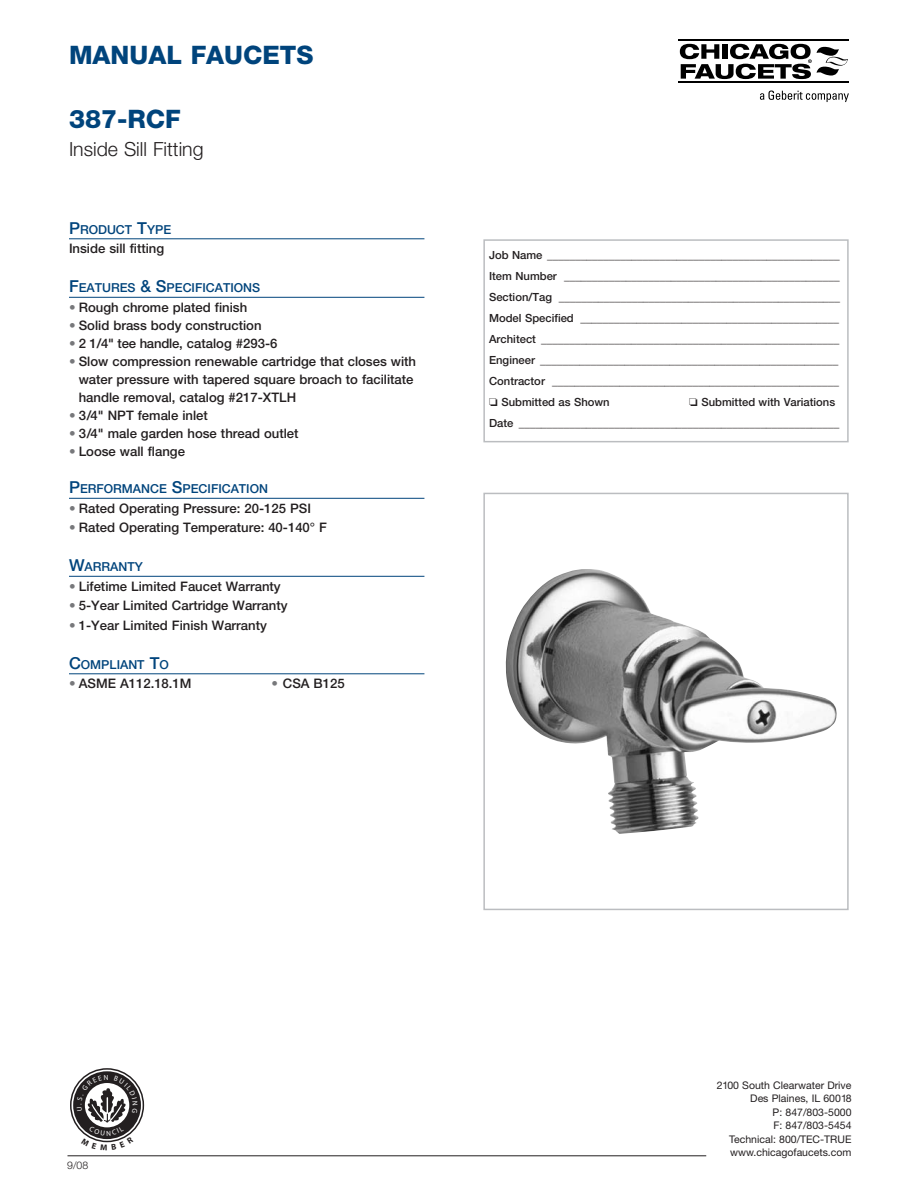
<style>
.page{position:relative;width:918px;height:1188px;background:#fff}
.page>*{position:absolute;margin:0;border:0;box-sizing:border-box;transform-origin:0 0}
.t1{font:800 25.5px "Helvetica Neue LT Com";color:#00447c}
.t2{font:300 19.5px "Helvetica Neue LT Com";color:#231f20}
.t3{font:500 13.2px/18px "Helvetica Neue LT Com";color:#231f20}
.t4{font:500 12.3px "Helvetica Neue LT Com";color:#00447c}
.t5{font:500 11.25px/21px "Helvetica Neue LT Com";color:#231f20}
.t6{font:10.5px/13.5px "Helvetica Neue";color:#231f20;text-align:right}
.t7{font:300 10.5px "Helvetica Neue LT Com";color:#231f20}
.s1{font-size:16.5px}
.s2{color:#77787b}
</style>
<div class="page">
<hr style="left:69px;top:238px;width:355px;height:1px;background:#00447c">
<hr style="left:69px;top:297px;width:355px;height:1px;background:#00447c">
<hr style="left:69px;top:498px;width:355px;height:1px;background:#00447c">
<hr style="left:69px;top:576px;width:355px;height:1px;background:#00447c">
<hr style="left:69px;top:673px;width:355px;height:1px;background:#00447c">
<div style="left:483px;top:493px;width:366px;height:417px;border:2px solid #bbbdc0"></div>
<img style="left:505px;top:569px;width:332px;height:265px">
<hr style="left:68px;top:1155px;width:638px;height:1px;background:#231f20">
<svg style="left:71px;top:1069px;width:72px;height:73px"></svg>
<div style="left:70px;top:1068px;width:74px;height:74px;border:2px solid #231f20;border-radius:50%"></div>
<svg style="left:73px;top:1071px;width:68px;height:68px"></svg>
<div style="left:483px;top:239px;width:366px;height:203px;border:2px solid #bbbdc0"></div>
<hr style="left:678px;top:82px;width:171px;height:1px;background:#000">
<hr style="left:678px;top:39px;width:171px;height:1px;background:#000">
<svg style="left:680px;top:44px;width:168px;height:35px"></svg>
<svg style="left:760px;top:91px;width:89px;height:11px"></svg>
<svg style="left:77px;top:1075px;width:61px;height:68px"></svg>
<h1 class="t1" style="left:69px;top:46px;width:246px">MANUAL FAUCETS</h1>
<h1 class="t1" style="left:69px;top:110px;width:113px">387-RCF</h1>
<h2 class="t2" style="left:69px;top:142px;width:136px">Inside Sill Fitting</h2>
<p class="t4" style="left:69px;top:225px;width:104px"><span class="s1">P</span>RODUCT <span class="s1">T</span>YPE</p>
<p class="t3" style="left:69px;top:241px;width:97px">Inside sill fitting</p>
<p class="t4" style="left:69px;top:283px;width:193px"><span class="s1">F</span>EATURES <span class="s1">&amp; S</span>PECIFICATIONS</p>
<p class="t3" style="left:69px;top:299px;width:180px"><span class="s2">•</span> Rough chrome plated finish</p>
<p class="t3" style="left:69px;top:317px;width:194px"><span class="s2">•</span> Solid brass body construction</p>
<p class="t3" style="left:69px;top:335px;width:210px"><span class="s2">•</span> 2 1/4" tee handle, catalog #293-6</p>
<p class="t3" style="left:79px;top:353px;width:339px;text-indent:-10px"><span class="s2">•</span> Slow compression renewable cartridge that closes with water pressure with tapered square broach to facilitate handle removal, catalog #217-XTLH</p>
<p class="t3" style="left:69px;top:407px;width:140px"><span class="s2">•</span> 3/4" NPT female inlet</p>
<p class="t3" style="left:69px;top:425px;width:231px"><span class="s2">•</span> 3/4" male garden hose thread outlet</p>
<p class="t3" style="left:69px;top:443px;width:118px"><span class="s2">•</span> Loose wall flange</p>
<p class="t4" style="left:69px;top:484px;width:201px"><span class="s1">P</span>ERFORMANCE <span class="s1">S</span>PECIFICATION</p>
<p class="t3" style="left:69px;top:500px;width:244px"><span class="s2">•</span> Rated Operating Pressure: 20-125 PSI</p>
<p class="t3" style="left:69px;top:520px;width:259px"><span class="s2">•</span> Rated Operating Temperature: 40-140° F</p>
<p class="t4" style="left:69px;top:562px;width:75px"><span class="s1">W</span>ARRANTY</p>
<p class="t3" style="left:69px;top:578px;width:213px"><span class="s2">•</span> Lifetime Limited Faucet Warranty</p>
<p class="t3" style="left:69px;top:598px;width:220px"><span class="s2">•</span> 5-Year Limited Cartridge Warranty</p>
<p class="t3" style="left:69px;top:617px;width:199px"><span class="s2">•</span> 1-Year Limited Finish Warranty</p>
<p class="t4" style="left:69px;top:660px;width:101px"><span class="s1">C</span>OMPLIANT <span class="s1">T</span>O</p>
<p class="t3" style="left:69px;top:676px;width:124px"><span class="s2">•</span> ASME A112.18.1M</p>
<p class="t3" style="left:272px;top:676px;width:75px"><span class="s2">•</span> CSA B125</p>
<p class="t5" style="left:489px;top:246px;width:353px">Job Name ____________________________________________________ Item Number _________________________________________________ Section/Tag __________________________________________________ Model Specified ______________________________________________ Architect _____________________________________________________ Engineer _____________________________________________________ Contractor ___________________________________________________ ❏ Submitted as Shown</p>
<p class="t5" style="left:489px;top:393px;width:352px;text-indent:200px">❏ Submitted with Variations<br>Date _________________________________________________________</p>
<p class="t7" style="left:67px;top:1161px;width:23px">9/08</p>
<p class="t6" style="left:717px;top:1080px;width:136px">2100 South Clearwater Drive<br>Des Plaines, IL 60018<br>P: 847/803-5000<br>F: 847/803-5454<br>Technical: 800/TEC-TRUE www.chicagofaucets.com</p>
</div>
